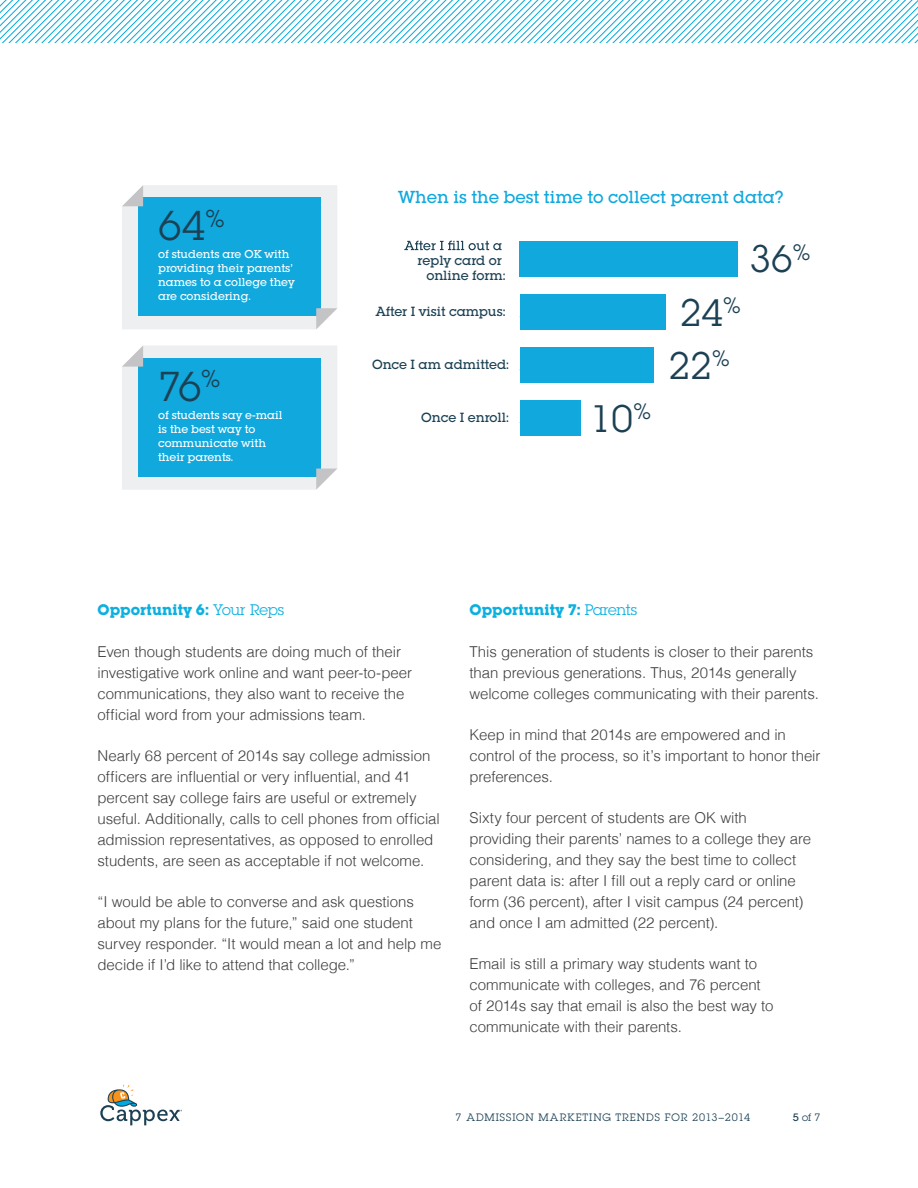
<style>
.page{position:relative;width:918px;height:1188px;background:#fff}
.page>*{position:absolute;margin:0;border:0;box-sizing:border-box;transform-origin:0 0}
.t1{font:40.95px "Lubalin Graph Std";color:#1c4154}
.t2{font:37.5px/53.1px "Lubalin Graph Std";color:#1c4154}
.t3{font:500 16.95px "Lubalin Graph Std";color:#10a8dd}
.t4{font:300 15px/21px "Helvetica";letter-spacing:-.005em;color:#3e3e3f}
.t5{font:700 15px "Lubalin Graph Std";letter-spacing:.01em;color:#0cb0e0}
.t6{font:500 13.05px/15px "Lubalin Graph Std";color:#1c4154;text-align:right}
.t7{font:500 11.25px/14px "Lubalin Graph Std";color:#fff}
.t8{font:10.5px "Lubalin Graph Std";letter-spacing:.095em;color:#1c4054}
.s1{font-weight:400}
.s2{font-weight:500}
</style>
<div class="page">
<svg style="left:100px;top:1085px;width:82px;height:40px"></svg>
<svg style="left:0;top:0;width:918px;height:42px"></svg>
<div style="left:520px;top:241px;width:218px;height:36px;background:#10a8dd"></div>
<div style="left:520px;top:294px;width:145px;height:35px;background:#10a8dd"></div>
<div style="left:520px;top:347px;width:133px;height:35px;background:#10a8dd"></div>
<div style="left:520px;top:400px;width:60px;height:35px;background:#10a8dd"></div>
<svg style="left:404px;top:241px;width:98px;height:9px"></svg>
<svg style="left:122px;top:185px;width:215px;height:144px;background:#51bce2"></svg>
<svg style="left:122px;top:345px;width:215px;height:145px;background:#52bde2"></svg>
<p class="t1" style="left:158px;top:200px;width:68px">64<sup>%</sup></p>
<p class="t7" style="left:158px;top:247px;width:138px">of students are OK with providing their parents’ names to a college they are considering.</p>
<p class="t1" style="left:158px;top:360px;width:64px">76<sup>%</sup></p>
<p class="t7" style="left:158px;top:408px;width:126px">of students say e-mail is the best way to communicate with their parents.</p>
<p class="t3" style="left:398px;top:187px;width:387px">When is the best time to collect parent data?</p>
<p class="t6" style="left:418px;top:253px;width:90px">reply card or online form:</p>
<p class="t2" style="left:749px;top:232px;width:62px">36<sup>%</sup></p>
<p class="t2" style="left:669px;top:285px;width:74px">24<sup>%<br></sup>22<sup>%</sup></p>
<p class="t2" style="left:590px;top:391px;width:62px">10<sup>%</sup></p>
<p class="t6" style="left:376px;top:304px;width:131px">After I visit campus:</p>
<p class="t6" style="left:372px;top:357px;width:139px">Once I am admitted:</p>
<p class="t6" style="left:421px;top:410px;width:89px">Once I enroll:</p>
<p class="t5" style="left:98px;top:600px;width:188px">Opportunity 6: <span class="s1">Your Reps</span></p>
<p class="t4" style="left:98px;top:640px;width:316px">Even though students are doing much of their investigative work online and want peer-to-peer communications, they also want to receive the official word from your admissions team.</p>
<p class="t4" style="left:98px;top:744px;width:344px">Nearly 68 percent of 2014s say college admission officers are influential or very influential, and 41 percent say college fairs are useful or extremely useful. Additionally, calls to cell phones from official admission representatives, as opposed to enrolled students, are seen as acceptable if not welcome.</p>
<p class="t4" style="left:98px;top:891px;width:345px">“I would be able to converse and ask questions about my plans for the future,” said one student survey responder. “It would mean a lot and help me decide if I’d like to attend that college.”</p>
<p class="t5" style="left:470px;top:600px;width:169px">Opportunity 7: <span class="s1">Parents</span></p>
<p class="t4" style="left:470px;top:640px;width:351px">This generation of students is closer to their parents than previous generations. Thus, 2014s generally welcome colleges communicating with their parents.</p>
<p class="t4" style="left:470px;top:723px;width:352px">Keep in mind that 2014s are empowered and in control of the process, so it’s important to honor their preferences.</p>
<p class="t4" style="left:470px;top:807px;width:343px">Sixty four percent of students are OK with providing their parents’ names to a college they are considering, and they say the best time to collect parent data is: after I fill out a reply card or online form (36 percent), after I visit campus (24 percent) and once I am admitted (22 percent).</p>
<p class="t4" style="left:470px;top:953px;width:306px">Email is still a primary way students want to communicate with colleges, and 76 percent of 2014s say that email is also the best way to communicate with their parents.</p>
<p class="t8" style="left:456px;top:1111px;width:296px">7 ADMISSION MARKETING TRENDS FOR 2013–2014</p>
<p class="t8" style="left:793px;top:1111px;width:29px"><span class="s2">5</span> of 7</p>
</div>
